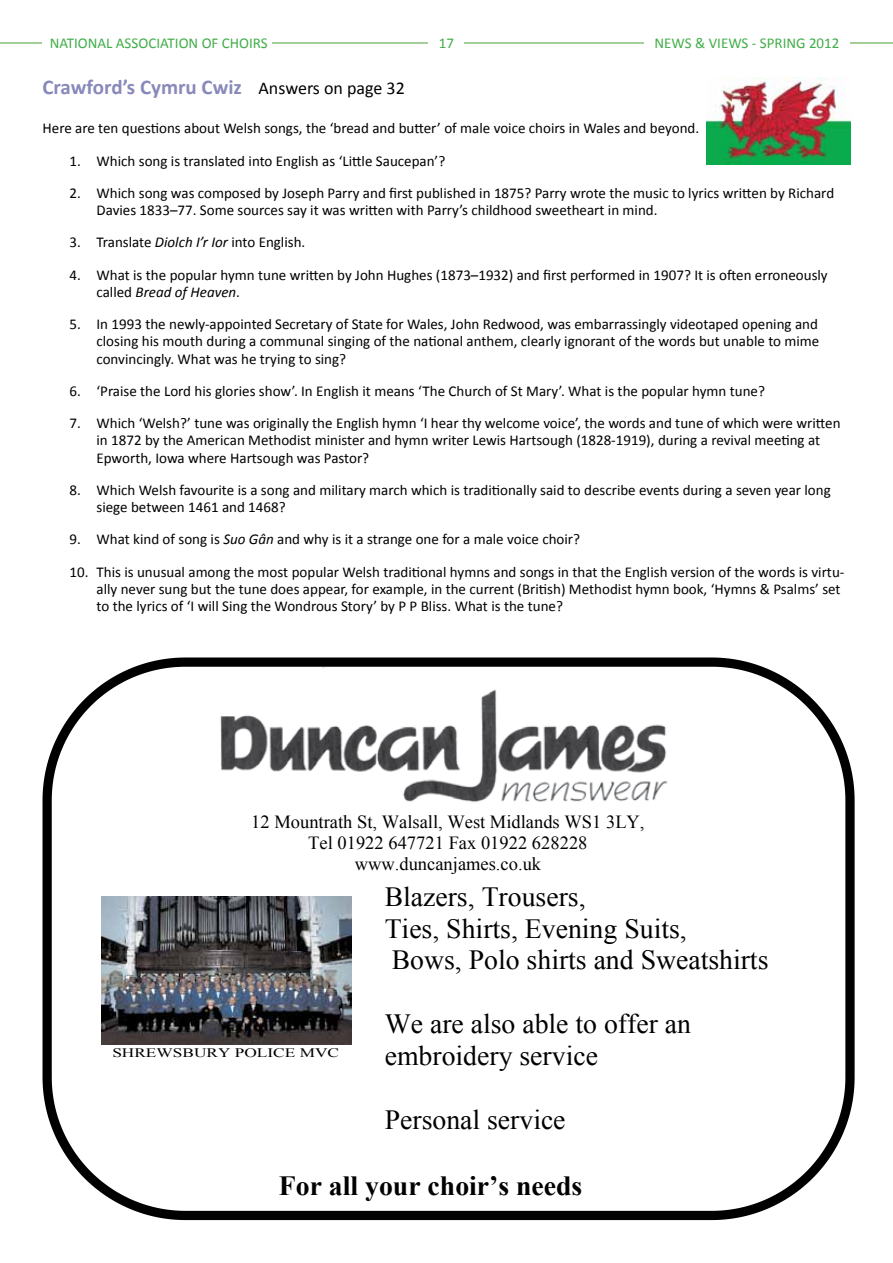
<style>
.page{position:relative;width:893px;height:1263px;background:#fff}
.page>*{position:absolute;margin:0;border:0;box-sizing:border-box;transform-origin:0 0}
.t1{font:27.75px/31.8px "Times New Roman";color:#000}
.t2{font:700 27.75px "Times New Roman";color:#000}
.t3{font:700 21px "Calibri";color:#8889ba}
.t4{font:18.45px/21.3px "Times New Roman";color:#000;text-align:center}
.t5{font:15px/17.2px "Calibri";color:#000}
.t6{font:15px "Calibri";color:#41ad49}
.t7{font:12.9px "Times New Roman";color:#000;scale:1.34 1}
.s1{font-weight:400;font-size:18px;color:#000}
.s2{font-style:italic}
</style>
<div class="page">
<hr style="left:0;top:42px;width:893px;height:1px;background:#a4ce9a">
<div style="left:644px;top:33px;width:206px;height:18px;background:#fff"></div>
<div style="left:43px;top:33px;width:229px;height:18px;background:#fff"></div>
<div style="left:429px;top:33px;width:35px;height:18px;background:#fff"></div>
<img style="left:706px;top:78px;width:144px;height:86px">
<svg style="left:43px;top:657px;width:812px;height:563px"></svg>
<img style="left:101px;top:896px;width:250px;height:149px">
<img style="left:196px;top:668px;width:494px;height:155px">
<p class="t6" style="left:50px;top:33px;width:220px">NATIONAL ASSOCIATION OF CHOIRS</p>
<p class="t6" style="left:439px;top:33px;width:17px">17</p>
<p class="t6" style="left:655px;top:33px;width:186px">NEWS &amp; VIEWS - SPRING 2012</p>
<h2 class="t3" style="left:43px;top:73px;width:364px">Crawford’s Cymru Cwiz <span class="s1">Answers on page 32</span></h2>
<p class="t5" style="left:43px;top:120px;width:658px">Here are ten questions about Welsh songs, the ‘bread and butter’ of male voice choirs in Wales and beyond.</p>
<p class="t5" style="left:70px;top:152px;width:377px">1. Which song is translated into English as ‘Little Saucepan’?</p>
<p class="t5" style="left:97px;top:184px;width:739px;text-indent:-27px">2. Which song was composed by Joseph Parry and first published in 1875? Parry wrote the music to lyrics written by Richard<br>Davies 1833–77. Some sources say it was written with Parry’s childhood sweetheart in mind.</p>
<p class="t5" style="left:70px;top:234px;width:237px">3. Translate <span class="s2">Diolch I’r Ior</span> into English.</p>
<p class="t5" style="left:97px;top:266px;width:733px;text-indent:-27px">4. What is the popular hymn tune written by John Hughes (1873–1932) and first performed in 1907? It is often erroneously called <span class="s2">Bread of Heaven</span>.</p>
<p class="t5" style="left:97px;top:316px;width:724px;text-align:justify;text-indent:-27px">5. In 1993 the newly-appointed Secretary of State for Wales, John Redwood, was embarrassingly videotaped opening and closing his mouth during a communal singing of the national anthem, clearly ignorant of the words but unable to mime convincingly. What was he trying to sing?</p>
<p class="t5" style="left:70px;top:382px;width:697px">6. ‘Praise the Lord his glories show’. In English it means ‘The Church of St Mary’. What is the popular hymn tune?</p>
<p class="t5" style="left:97px;top:415px;width:745px;text-indent:-27px">7. Which ‘Welsh?’ tune was originally the English hymn ‘I hear thy welcome voice’, the words and tune of which were written in 1872 by the American Methodist minister and hymn writer Lewis Hartsough (1828-1919), during a revival meeting at<br>Epworth, Iowa where Hartsough was Pastor?</p>
<p class="t5" style="left:97px;top:481px;width:736px;text-indent:-27px">8. Which Welsh favourite is a song and military march which is traditionally said to describe events during a seven year long siege between 1461 and 1468?</p>
<p class="t5" style="left:70px;top:531px;width:512px">9. What kind of song is <span class="s2">Suo Gân</span> and why is it a strange one for a male voice choir?</p>
<p class="t5" style="left:97px;top:563px;width:749px;text-indent:-27px">10. This is unusual among the most popular Welsh traditional hymns and songs in that the English version of the words is virtu&shy;ally never sung but the tune does appear, for example, in the current (British) Methodist hymn book, ‘Hymns &amp; Psalms’ set to the lyrics of ‘I will Sing the Wondrous Story’ by P P Bliss. What is the tune?</p>
<p class="t4" style="left:251px;top:811px;width:395px">12 Mountrath St, Walsall, West Midlands WS1 3LY,<br>Tel 01922 647721 Fax 01922 628228 www.duncanjames.co.uk</p>
<p class="t7" style="left:112px;top:1044px;width:171px">SHREWSBURY POLICE MVC</p>
<h1 class="t1" style="left:385px;top:880px;width:385px">Blazers, Trousers,<br>Ties, Shirts, Evening Suits,<br>Bows, Polo shirts and Sweatshirts</h1>
<h1 class="t1" style="left:385px;top:1007px;width:308px">We are also able to offer an embroidery service</h1>
<h1 class="t1" style="left:385px;top:1103px;width:182px">Personal service</h1>
<h1 class="t2" style="left:279px;top:1167px;width:305px">For all your choir’s needs</h1>
</div>
